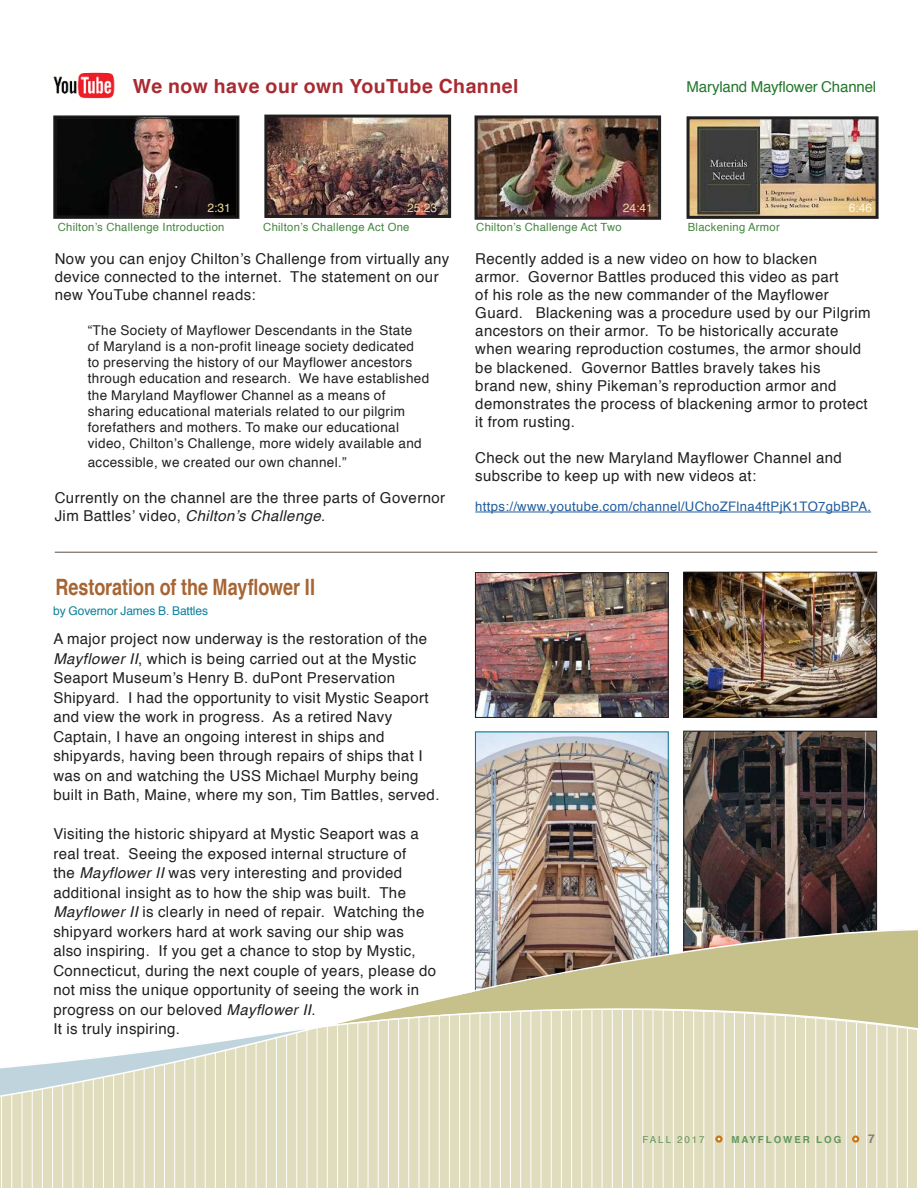
<style>
.page{position:relative;width:918px;height:1188px;background:#fff}
.page>*{position:absolute;margin:0;border:0;box-sizing:border-box;transform-origin:0 0}
.t1{font:700 22.5px "Helvetica";color:#a76534;scale:.8 1}
.t2{font:700 19.5px "Helvetica";letter-spacing:.025em;color:#a82b31}
.t3{font:15px/19.5px "Helvetica";letter-spacing:.025em;color:#221f1f}
.t4{font:15px "Helvetica";letter-spacing:-.01em;color:#23772c}
.t5{font:13.5px/16.2px "Helvetica";letter-spacing:.025em;color:#221f1f}
.t6{font:13.2px "Helvetica";letter-spacing:.025em;color:#205d9e}
.t7{font:12px "Helvetica";letter-spacing:-.01em;color:#0a809a}
.t8{font:12px "Helvetica";color:#ecda99}
.t9{font:12px "Helvetica";color:#faf7e9}
.t10{font:700 12px "Helvetica";color:#837a74}
.t11{font:11.25px "Helvetica";letter-spacing:.025em;color:#458640}
.t12{font:700 9.75px "Helvetica";letter-spacing:.2em;color:#61965b}
.t13{font:9.75px "Helvetica";letter-spacing:.2em;color:#61965b}
.s1{font-style:italic}
</style>
<div class="page">
<img style="left:477px;top:734px;width:189px;height:165px">
<div style="left:475px;top:732px;width:193px;height:261px;border:1px solid #00718d"></div>
<svg style="left:53px;top:115px;width:187px;height:104px;background:#28201f"></svg>
<div style="left:56px;top:118px;width:181px;height:98px;border:1px solid #221f1f"></div>
<img style="left:477px;top:574px;width:189px;height:142px">
<div style="left:475px;top:572px;width:193px;height:146px;border:1px solid #221f1f"></div>
<img style="left:686px;top:733px;width:189px;height:166px">
<div style="left:684px;top:731px;width:193px;height:238px;border:1px solid #221f1f"></div>
<img style="left:686px;top:574px;width:189px;height:142px">
<div style="left:684px;top:572px;width:193px;height:146px;border:1px solid #221f1f"></div>
<svg style="left:0;top:899px;width:918px;height:289px"></svg>
<div style="left:715px;top:1135px;width:8px;height:8px;border:2px solid #cb7616;border-radius:50%"></div>
<div style="left:852px;top:1135px;width:7px;height:8px;border:2px solid #cb7616;border-radius:50%"></div>
<hr style="left:475px;top:512px;width:396px;height:1px;background:#205d9e">
<img style="left:53px;top:72px;width:62px;height:27px">
<img style="left:691px;top:120px;width:184px;height:95px">
<div style="left:687px;top:116px;width:192px;height:103px;border:3px solid #221f1f"></div>
<img style="left:479px;top:119px;width:178px;height:97px">
<div style="left:475px;top:115px;width:186px;height:105px;border:3px solid #221f1f"></div>
<img style="left:268px;top:119px;width:179px;height:95px">
<div style="left:264px;top:115px;width:187px;height:103px;border:3px solid #221f1f"></div>
<hr style="left:55px;top:552px;width:822px;height:1px;background:#6c625a">
<h2 class="t2" style="left:133px;top:78px;width:387px">We now have our own YouTube Channel</h2>
<p class="t4" style="left:687px;top:80px;width:191px">Maryland Mayflower Channel</p>
<p class="t8" style="left:208px;top:203px;width:25px">2:31</p>
<p class="t8" style="left:407px;top:203px;width:32px">25:23</p>
<p class="t8" style="left:623px;top:203px;width:32px">24:41</p>
<p class="t9" style="left:849px;top:203px;width:25px">6:46</p>
<p class="t11" style="left:58px;top:219px;width:168px">Chilton’s Challenge Introduction</p>
<p class="t11" style="left:263px;top:219px;width:148px">Chilton’s Challenge Act One</p>
<p class="t11" style="left:476px;top:219px;width:147px">Chilton’s Challenge Act Two</p>
<p class="t11" style="left:688px;top:219px;width:94px">Blackening Armor</p>
<p class="t3" style="left:55px;top:250px;width:396px;line-height:18px">Now you can enjoy Chilton’s Challenge from virtually any device connected to the internet. The statement on our new YouTube channel reads:</p>
<p class="t5" style="left:88px;top:323px;width:343px">“The Society of Mayflower Descendants in the State<br>of Maryland is a non-profit lineage society dedicated<br>to preserving the history of our Mayflower ancestors through education and research. We have established the Maryland Mayflower Channel as a means of sharing educational materials related to our pilgrim forefathers and mothers. To make our educational video, Chilton’s Challenge, more widely available and</p>
<p class="t5" style="left:88px;top:455px;width:260px">accessible, we created our own channel.”</p>
<p class="t3" style="left:55px;top:490px;width:392px;line-height:18px">Currently on the channel are the three parts of Governor<br>Jim Battles’ video, <span class="s1">Chilton’s Challenge</span>.</p>
<h1 class="t1" style="left:56px;top:578px;width:326px">Restoration of the Mayflower II</h1>
<p class="t7" style="left:53px;top:605px;width:156px">by Governor James B. Battles</p>
<p class="t3" style="left:53px;top:630px;width:388px">A major project now underway is the restoration of the <span class="s1">Mayflower II</span>, which is being carried out at the Mystic Seaport Museum’s Henry B. duPont Preservation Shipyard. I had the opportunity to visit Mystic Seaport and view the work in progress. As a retired Navy Captain, I have an ongoing interest in ships and shipyards, having been through repairs of ships that I was on and watching the USS Michael Murphy being built in Bath, Maine, where my son, Tim Battles, served.</p>
<p class="t3" style="left:53px;top:825px;width:384px">Visiting the historic shipyard at Mystic Seaport was a real treat. Seeing the exposed internal structure of<br>the <span class="s1">Mayflower II</span> was very interesting and provided additional insight as to how the ship was built. The <span class="s1">Mayflower II</span> is clearly in need of repair. Watching the shipyard workers hard at work saving our ship was also inspiring. If you get a chance to stop by Mystic, Connecticut, during the next couple of years, please do not miss the unique opportunity of seeing the work in progress on our beloved <span class="s1">Mayflower II</span>.<br>It is truly inspiring.</p>
<p class="t3" style="left:475px;top:251px;width:397px;line-height:18px">Recently added is a new video on how to blacken<br>armor. Governor Battles produced this video as part<br>of his role as the new commander of the Mayflower Guard. Blackening was a procedure used by our Pilgrim ancestors on their armor. To be historically accurate when wearing reproduction costumes, the armor should be blackened. Governor Battles bravely takes his<br>brand new, shiny Pikeman’s reproduction armor and demonstrates the process of blackening armor to protect it from rusting.</p>
<p class="t3" style="left:475px;top:450px;width:368px;line-height:18.1px">Check out the new Maryland Mayflower Channel and subscribe to keep up with new videos at:</p>
<p class="t6" style="left:475px;top:501px;width:397px">https://www.youtube.com/channel/UChoZFlna4ftPjK1TO7gbBPA.</p>
<p class="t13" style="left:642px;top:1135px;width:64px">FALL 2017</p>
<p class="t12" style="left:731px;top:1135px;width:111px">MAYFLOWER LOG</p>
<p class="t10" style="left:868px;top:1134px;width:8px">7</p>
</div>
